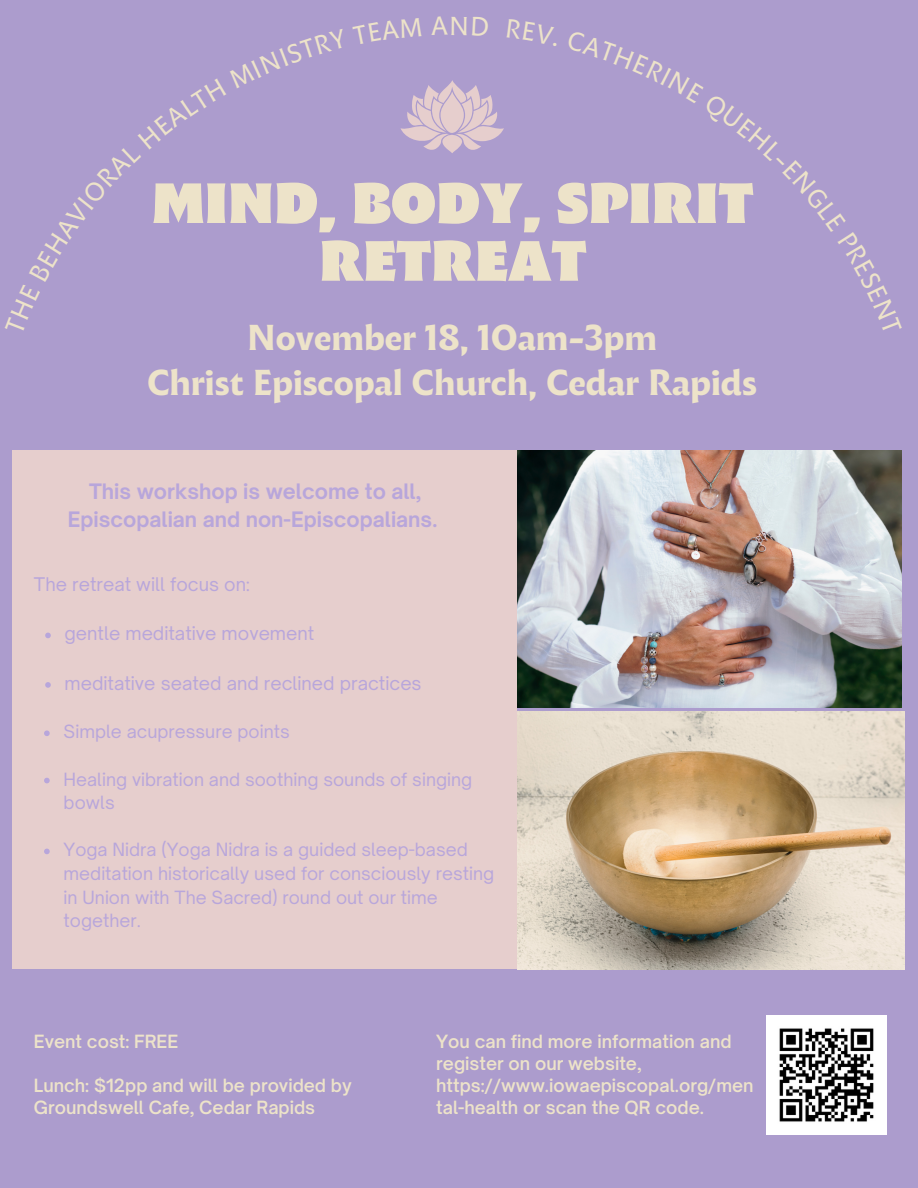
<style>
.page{position:relative;width:918px;height:1188px;background:#ac9ccd}
.page>*{position:absolute;margin:0;border:0;box-sizing:border-box;transform-origin:0 0}
.t1{font:54.9px/57.8px "Malik Heavy Display";color:#ede3c9;text-align:center}
.t2{font:700 34.95px "Malik";color:#ede3c9}
.t3{font:700 20.4px/28.2px "Open Sauce One";color:#b8a6db;text-align:center}
.t4{font:18px "Open Sauce One";color:#b8a6db}
.t5{font:17.4px/23.7px "Open Sauce One";color:#b8a6db}
.t6{font:600 17.4px/21.9px "Open Sauce One";color:#ede3c9}
</style>
<div class="page">
<div style="left:12px;top:451px;width:505px;height:518px;background:#e6cecd"></div>
<img style="left:517px;top:451px;width:385px;height:256px">
<img style="left:517px;top:712px;width:387px;height:257px">
<img style="left:767px;top:1015px;width:119px;height:119px">
<svg style="left:45px;top:633px;width:6px;height:5px"></svg>
<svg style="left:45px;top:682px;width:6px;height:6px"></svg>
<svg style="left:44px;top:730px;width:6px;height:6px"></svg>
<svg style="left:44px;top:778px;width:6px;height:5px"></svg>
<svg style="left:44px;top:849px;width:6px;height:5px"></svg>
<svg style="left:400px;top:80px;width:104px;height:73px"></svg>
<p class="t1" style="left:152px;top:180px;width:603px">MIND, BODY, SPIRIT<br>RETREAT</p>
<p class="t2" style="left:247px;top:324px;width:412px">November 18, 10am-3pm</p>
<p class="t2" style="left:147px;top:369px;width:611px">Christ Episcopal Church, Cedar Rapids</p>
<p class="t3" style="left:68px;top:477px;width:371px">This workshop is welcome to all,<br>Episcopalian and non-Episcopalians.</p>
<p class="t4" style="left:34px;top:573px;width:217px">The retreat will focus on:</p>
<p class="t4" style="left:65px;top:622px;width:251px">gentle meditative movement</p>
<p class="t4" style="left:65px;top:672px;width:359px">meditative seated and reclined practices</p>
<p class="t5" style="left:64px;top:720px;width:228px">Simple acupressure points</p>
<p class="t5" style="left:64px;top:767px;width:410px">Healing vibration and soothing sounds of singing bowls</p>
<p class="t5" style="left:64px;top:838px;width:432px">Yoga Nidra (Yoga Nidra is a guided sleep-based meditation historically used for consciously resting in Union with The Sacred) round out our time together.</p>
<p class="t6" style="left:34px;top:1031px;width:146px">Event cost: FREE</p>
<p class="t6" style="left:34px;top:1074px;width:319px">Lunch: $12pp and will be provided by<br>Groundswell Cafe, Cedar Rapids</p>
<p class="t6" style="left:436px;top:1031px;width:319px">You can find more information and register on our website, https://www.iowaepiscopal.org/men tal-health or scan the QR code.</p>
</div>
